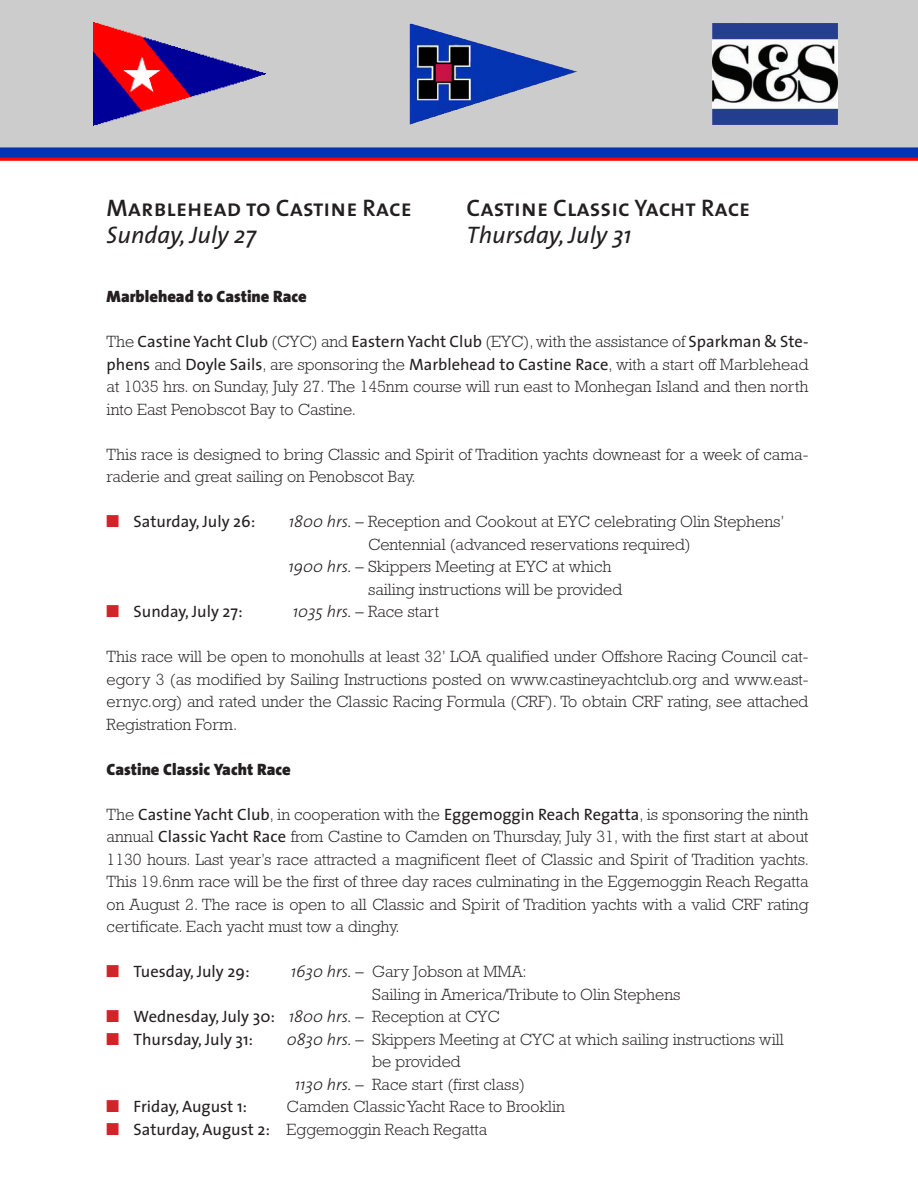
<style>
.page{position:relative;width:918px;height:1188px;background:#fff}
.page>*{position:absolute;margin:0;border:0;box-sizing:border-box;transform-origin:0 0}
._01a_Page_Head_DARKE{font:24px/27px "The Sans Semi Bold Caps";color:#231f20}
._03a_Body{font:300 16.5px/22.5px "Rockwell";color:#231f20;text-align:justify}
._04a_Body_Bullet_1_B{font:300 16.5px/22.5px "Rockwell";color:#231f20}
._04a_Body_Bullet_1_B-2{font:16.5px "The Sans";color:#231f20}
._02a_Body_Head_1{font:900 16.5px "The Sans";color:#231f20}
.s1{font-family:"The Sans";font-style:italic}
.s2{font-family:"The Sans";font-weight:400}
.s3{font-family:"Monotype Sorts";color:#d1232a}
.s4{font-weight:300;font-style:italic}
.s5{font-family:"Rockwell";font-weight:300}
.s6{font-family:"Monotype Sorts";font-weight:400;color:#d1232a}
</style>
<div class="page">
<svg style="left:0;top:0;width:918px;height:158px"></svg>
<img style="left:94px;top:22px;width:172px;height:104px">
<img style="left:406px;top:24px;width:178px;height:100px">
<img style="left:713px;top:24px;width:124px;height:100px">
<hr style="left:0;top:158px;width:918px;height:3px;background:#f00">
<p class="_01a_Page_Head_DARKE" style="left:107px;top:194px;width:307px">Marblehead to Castine Race<br><span class="s1">Sunday, July 27</span></p>
<p class="_01a_Page_Head_DARKE" style="left:467px;top:194px;width:285px">Castine Classic Yacht Race<br><span class="s1">Thursday, July 31</span></p>
<p class="_02a_Body_Head_1" style="left:107px;top:282px;width:202px">Marblehead to Castine Race</p>
<p class="_03a_Body" style="left:107px;top:330px;width:703px">The <span class="s2">Castine Yacht Club</span> (CYC) and <span class="s2">Eastern Yacht Club</span> (EYC), with the assistance of <span class="s2">Sparkman &amp; Ste&shy;phens</span> and <span class="s2">Doyle Sails</span>, are sponsoring the <span class="s2">Marblehead to Castine Race</span>, with a start off Marblehead at 1035 hrs. on Sunday, July 27. The 145nm course will run east to Monhegan Island and then north into East Penobscot Bay to Castine.</p>
<p class="_03a_Body" style="left:107px;top:443px;width:703px">This race is designed to bring Classic and Spirit of Tradition yachts downeast for a week of cama&shy;raderie and great sailing on Penobscot Bay.</p>
<p class="_04a_Body_Bullet_1_B-2" style="left:107px;top:508px;width:150px"><span class="s3">N</span> Saturday, July 26:</p>
<p class="_04a_Body_Bullet_1_B" style="left:368px;top:510px;width:418px;text-indent:-79px"><span class="s1">1800 hrs.</span> – Reception and Cookout at EYC celebrating Olin Stephens’<br>Centennial (advanced reservations required)</p>
<p class="_04a_Body_Bullet_1_B" style="left:368px;top:555px;width:256px;text-indent:-80px"><span class="s1">1900 hrs.</span> – Skippers Meeting at EYC at which sailing instructions will be provided</p>
<p class="_04a_Body_Bullet_1_B-2" style="left:107px;top:598px;width:137px"><span class="s3">N</span> Sunday, July 27:</p>
<p class="_04a_Body_Bullet_1_B" style="left:293px;top:600px;width:148px"><span class="s1">1035 hrs.</span> – Race start</p>
<p class="_03a_Body" style="left:107px;top:645px;width:703px">This race will be open to monohulls at least 32’ LOA qualified under Offshore Racing Council cat&shy;egory 3 (as modified by Sailing Instructions posted on www.castineyachtclub.org and www.east&shy;ernyc.org) and rated under the Classic Racing Formula (CRF). To obtain CRF rating, see attached Registration Form.</p>
<p class="_02a_Body_Head_1" style="left:107px;top:755px;width:186px">Castine Classic Yacht Race</p>
<p class="_03a_Body" style="left:107px;top:803px;width:704px">The <span class="s2">Castine Yacht Club</span>, in cooperation with the <span class="s2">Eggemoggin Reach Regatta</span>, is sponsoring the ninth annual <span class="s2">Classic Yacht Race</span> from Castine to Camden on Thursday, July 31, with the first start at about 1130 hours. Last year’s race attracted a magnificent fleet of Classic and Spirit of Tradition yachts.<br>This 19.6nm race will be the first of three day races culminating in the Eggemoggin Reach Regatta on August 2. The race is open to all Classic and Spirit of Tradition yachts with a valid CRF rating certificate. Each yacht must tow a dinghy.</p>
<p class="_04a_Body_Bullet_1_B-2" style="left:107px;top:958px;width:144px"><span class="s3">N</span> Tuesday, July 29:</p>
<p class="_04a_Body_Bullet_1_B" style="left:372px;top:960px;width:310px;text-indent:-81px"><span class="s1">1630 hrs.</span> – Gary Jobson at MMA:<br>Sailing in America/Tribute to Olin Stephens</p>
<p class="_04a_Body_Bullet_1_B-2" style="left:107px;top:1003px;width:395px"><span class="s3">N</span> Wednesday, July 30: <span class="s4">1800 hrs.</span> <span class="s5">– Reception at CYC</span></p>
<p class="_04a_Body_Bullet_1_B-2" style="left:107px;top:1025px;width:148px"><span class="s3">N</span> Thursday, July 31:</p>
<p class="_04a_Body_Bullet_1_B" style="left:372px;top:1028px;width:413px;text-indent:-85px"><span class="s1">0830 hrs.</span> – Skippers Meeting at CYC at which sailing instructions will be provided</p>
<p class="_04a_Body_Bullet_1_B" style="left:295px;top:1073px;width:232px"><span class="s1">1130 hrs.</span> – Race start (first class)</p>
<p class="_04a_Body_Bullet_1_B-2" style="left:107px;top:1093px;width:142px"><span class="s3">N</span> Friday, August 1:</p>
<p class="_04a_Body_Bullet_1_B" style="left:287px;top:1095px;width:280px">Camden Classic Yacht Race to Brooklin</p>
<p class="_04a_Body_Bullet_1_B" style="left:107px;top:1118px;width:382px"><span class="s6">N</span> <span class="s2">Saturday, August 2:</span> Eggemoggin Reach Regatta</p>
</div>
